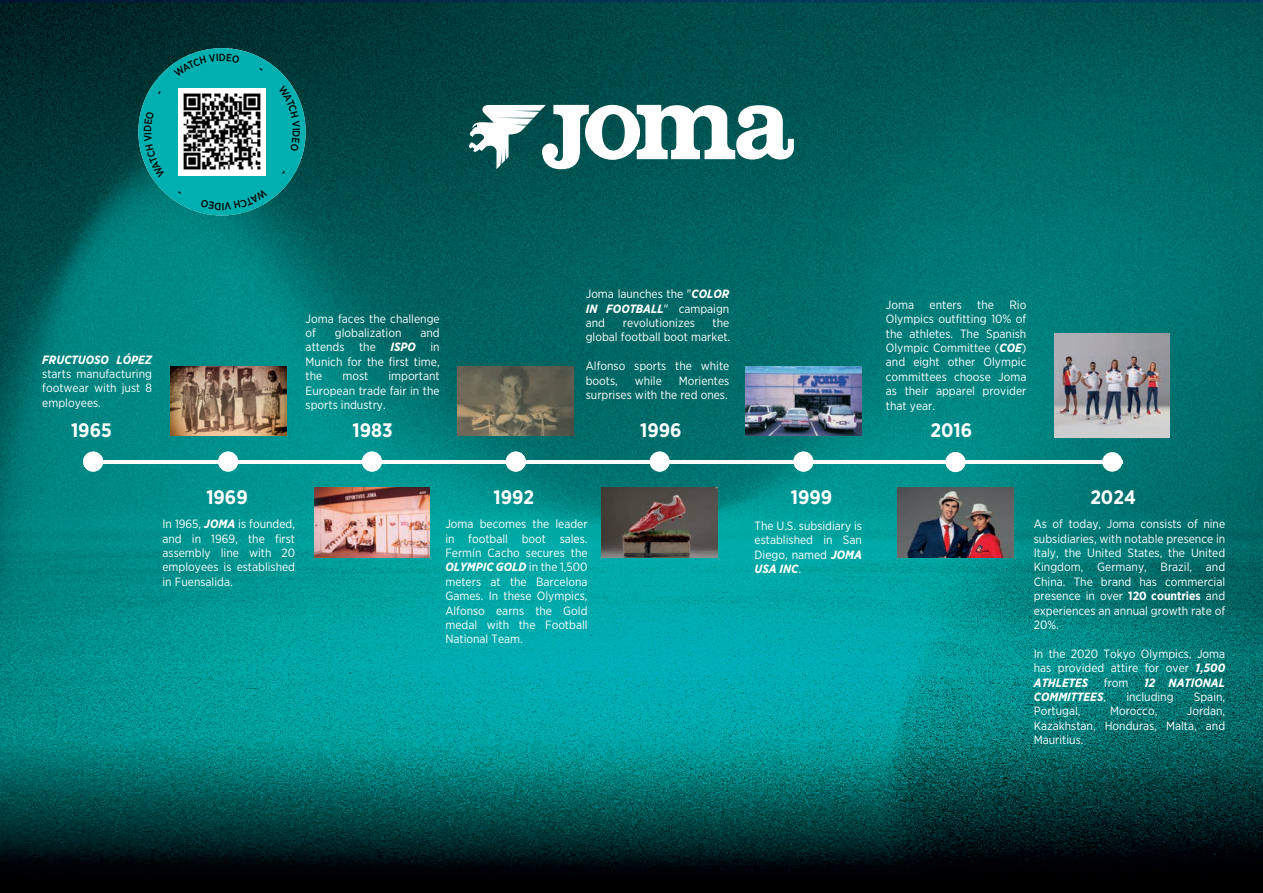
<style>
.page{position:relative;width:1263px;height:893px;background:#fff}
.page>*{position:absolute;margin:0;border:0;box-sizing:border-box;transform-origin:0 0}
.t1{font:700 19.5px "Gotham Narrow";color:#fff}
.t2{font:12px/14.4px "Gotham Narrow";color:#fff;text-align:justify}
.t3{font:italic 700 12px "Gotham Narrow";color:#fff}
.t4{font:500 10.35px "Gotham Narrow";color:#000001}
.s1{font-weight:700;font-style:italic}
.s2{font-weight:700}
.s3{font-weight:400;font-style:normal}
</style>
<div class="page">
<img style="left:0;top:0;width:1263px;height:2px">
<img style="left:0;top:2px;width:156px;height:738px">
<img style="left:156px;top:2px;width:1107px;height:104px">
<img style="left:264px;top:106px;width:788px;height:634px">
<img style="left:1052px;top:106px;width:211px;height:634px">
<img style="left:156px;top:184px;width:108px;height:556px">
<img style="left:0;top:740px;width:1263px;height:153px">
<img style="left:458px;top:366px;width:116px;height:70px">
<hr style="left:93px;top:460px;width:1029px;height:3px;background:#fff">
<div style="left:83px;top:452px;width:20px;height:20px;background:#fff;border-radius:50%"></div>
<div style="left:362px;top:452px;width:20px;height:20px;background:#fff;border-radius:50%"></div>
<div style="left:650px;top:452px;width:20px;height:20px;background:#fff;border-radius:50%"></div>
<div style="left:945px;top:452px;width:20px;height:20px;background:#fff;border-radius:50%"></div>
<div style="left:1102px;top:452px;width:20px;height:20px;background:#fff;border-radius:50%"></div>
<div style="left:218px;top:452px;width:20px;height:20px;background:#fff;border-radius:50%"></div>
<div style="left:506px;top:452px;width:20px;height:20px;background:#fff;border-radius:50%"></div>
<div style="left:793px;top:452px;width:20px;height:20px;background:#fff;border-radius:50%"></div>
<img style="left:170px;top:366px;width:116px;height:70px">
<img style="left:602px;top:488px;width:115px;height:69px">
<img style="left:314px;top:488px;width:116px;height:69px">
<img style="left:898px;top:488px;width:115px;height:69px">
<img style="left:1055px;top:334px;width:115px;height:103px">
<img style="left:746px;top:366px;width:115px;height:70px">
<div style="left:138px;top:48px;width:168px;height:167px;background:#00afaf;border-radius:50%"></div>
<img style="left:178px;top:88px;width:87px;height:87px">
<svg style="left:469px;top:105px;width:325px;height:64px"></svg>
<svg style="left:173px;top:54px;width:18px;height:10px"></svg>
<svg style="left:291px;top:85px;width:9px;height:17px"></svg>
<svg style="left:252px;top:202px;width:15px;height:8px"></svg>
<svg style="left:144px;top:162px;width:9px;height:16px"></svg>
<p class="t4" style="left:219px;top:51px;width:9px">D</p>
<p class="t3" style="left:42px;top:352px;width:111px">FRUCTUOSO LÓPEZ</p>
<p class="t2" style="left:42px;top:366px;width:111px">starts manufacturing footwear with just 8 employees.</p>
<h1 class="t1" style="left:71px;top:417px;width:42px">1965</h1>
<p class="t2" style="left:306px;top:311px;width:136px">Joma faces the challenge of</p>
<p class="t2" style="left:306px;top:325px;width:136px;text-indent:115px">and attends the <span class="s1">ISPO</span> in Munich for the first time, the</p>
<p class="t2" style="left:335px;top:325px;width:68px">globalization</p>
<p class="t2" style="left:306px;top:368px;width:136px;text-indent:83px">important European trade fair in the sports industry.</p>
<p class="t2" style="left:342px;top:368px;width:27px">most</p>
<h1 class="t1" style="left:353px;top:417px;width:42px">1983</h1>
<p class="t2" style="left:586px;top:286px;width:145px">Joma launches the "<span class="s1">COLOR IN FOOTBALL</span>" campaign and</p>
<p class="t2" style="left:586px;top:315px;width:146px;text-align:right">the<br>global football boot market.</p>
<p class="t2" style="left:586px;top:358px;width:145px">Alfonso sports the white boots,</p>
<p class="t2" style="left:623px;top:315px;width:74px">revolutionizes</p>
<p class="t2" style="left:635px;top:373px;width:29px">while</p>
<p class="t2" style="left:586px;top:373px;width:145px;text-align:right">Morientes<br>surprises with the red ones.</p>
<h1 class="t1" style="left:640px;top:417px;width:43px">1996</h1>
<p class="t2" style="left:886px;top:297px;width:30px">Joma</p>
<p class="t2" style="left:929px;top:297px;width:34px">enters</p>
<p class="t2" style="left:977px;top:297px;width:18px">the</p>
<p class="t2" style="left:886px;top:297px;width:142px;text-indent:124px">Rio Olympics outfitting 10% of the athletes. The Spanish Olympic Committee (<span class="s1">COE</span>) and eight other Olympic committees choose Joma as their apparel provider that year.</p>
<h1 class="t1" style="left:930px;top:417px;width:43px">2016</h1>
<h1 class="t1" style="left:206px;top:484px;width:43px">1969</h1>
<h1 class="t1" style="left:493px;top:484px;width:42px">1992</h1>
<h1 class="t1" style="left:791px;top:484px;width:43px">1999</h1>
<h1 class="t1" style="left:1090px;top:484px;width:47px">2024</h1>
<p class="t2" style="left:162px;top:516px;width:134px">In 1965, <span class="s1">JOMA</span> is founded, and in 1969, the first assembly line with 20 employees is established in Fuensalida.</p>
<p class="t2" style="left:445px;top:516px;width:144px">Joma becomes the leader in football boot sales.<br>Fermín Cacho secures the <span class="s1">OLYMPIC GOLD</span> in the 1,500 meters at the Barcelona Games. In these Olympics, Alfonso earns the Gold medal with the Football National Team.</p>
<p class="t2" style="left:755px;top:518px;width:109px">The U.S. subsidiary is established in San Diego, named <span class="s1">JOMA USA INC</span>.</p>
<p class="t2" style="left:1034px;top:516px;width:193px">As of today, Joma consists of nine subsidiaries, with notable presence in Italy, the United States, the United Kingdom, Germany, Brazil, and China. The brand has commercial presence in over <span class="s2">120 countries</span> and experiences an annual growth rate of 20%.</p>
<p class="t2" style="left:1034px;top:646px;width:193px">In the 2020 Tokyo Olympics, Joma has provided attire for over <span class="s1">1,500<br>ATHLETES</span></p>
<p class="t2" style="left:1104px;top:675px;width:26px">from</p>
<p class="t3" style="left:1144px;top:675px;width:83px">12 NATIONAL</p>
<p class="t3" style="left:1034px;top:689px;width:74px">COMMITTEES<span class="s3">,</span></p>
<p class="t2" style="left:1126px;top:689px;width:49px">including</p>
<p class="t2" style="left:1194px;top:689px;width:33px">Spain,</p>
<p class="t2" style="left:1034px;top:704px;width:48px">Portugal,</p>
<p class="t2" style="left:1110px;top:704px;width:49px">Morocco,</p>
<p class="t2" style="left:1034px;top:704px;width:193px;text-indent:153px">Jordan, Kazakhstan, Honduras, Malta, and Mauritius.</p>
</div>
